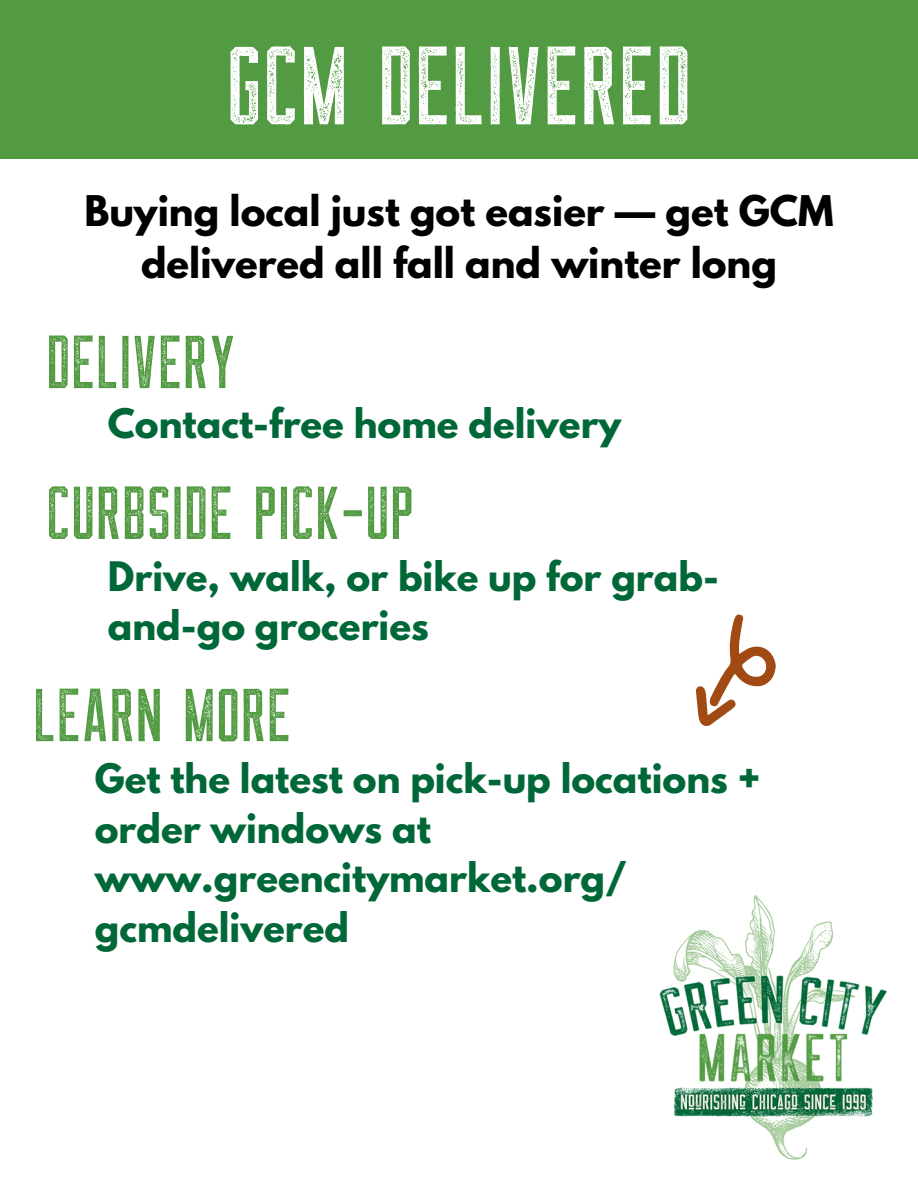
<style>
.page{position:relative;width:918px;height:1188px;background:#fff}
.page>*{position:absolute;margin:0;border:0;box-sizing:border-box;transform-origin:0 0}
.t1{font:111px "The Farmer Textured";color:#fff}
.t2{font:75px "The Farmer Textured";color:#539b43}
.t3{font:700 37.5px/51.6px "League Spartan";color:#000;text-align:center}
.t4{font:700 36px/49.5px "League Spartan";color:#006838}
</style>
<div class="page">
<div style="left:0;top:0;width:918px;height:159px;background:#539b43"></div>
<svg style="left:696px;top:614px;width:80px;height:112px"></svg>
<img style="left:659px;top:894px;width:228px;height:266px">
<h1 class="t1" style="left:226px;top:35px;width:468px">GCM DELIVERED</h1>
<p class="t3" style="left:84px;top:190px;width:751px">Buying local just got easier — get GCM delivered all fall and winter long</p>
<h2 class="t2" style="left:46px;top:328px;width:192px">DELIVERY</h2>
<p class="t4" style="left:108px;top:404px;width:515px">Contact-free home delivery</p>
<h2 class="t2" style="left:46px;top:479px;width:370px">CURBSIDE PICK-UP</h2>
<p class="t4" style="left:108px;top:556px;width:613px">Drive, walk, or bike up for grab&shy;and-go groceries</p>
<h2 class="t2" style="left:33px;top:681px;width:260px">LEARN MORE</h2>
<p class="t4" style="left:95px;top:758px;width:667px">Get the latest on pick-up locations + order windows at www.greencitymarket.org/ gcmdelivered</p>
</div>
